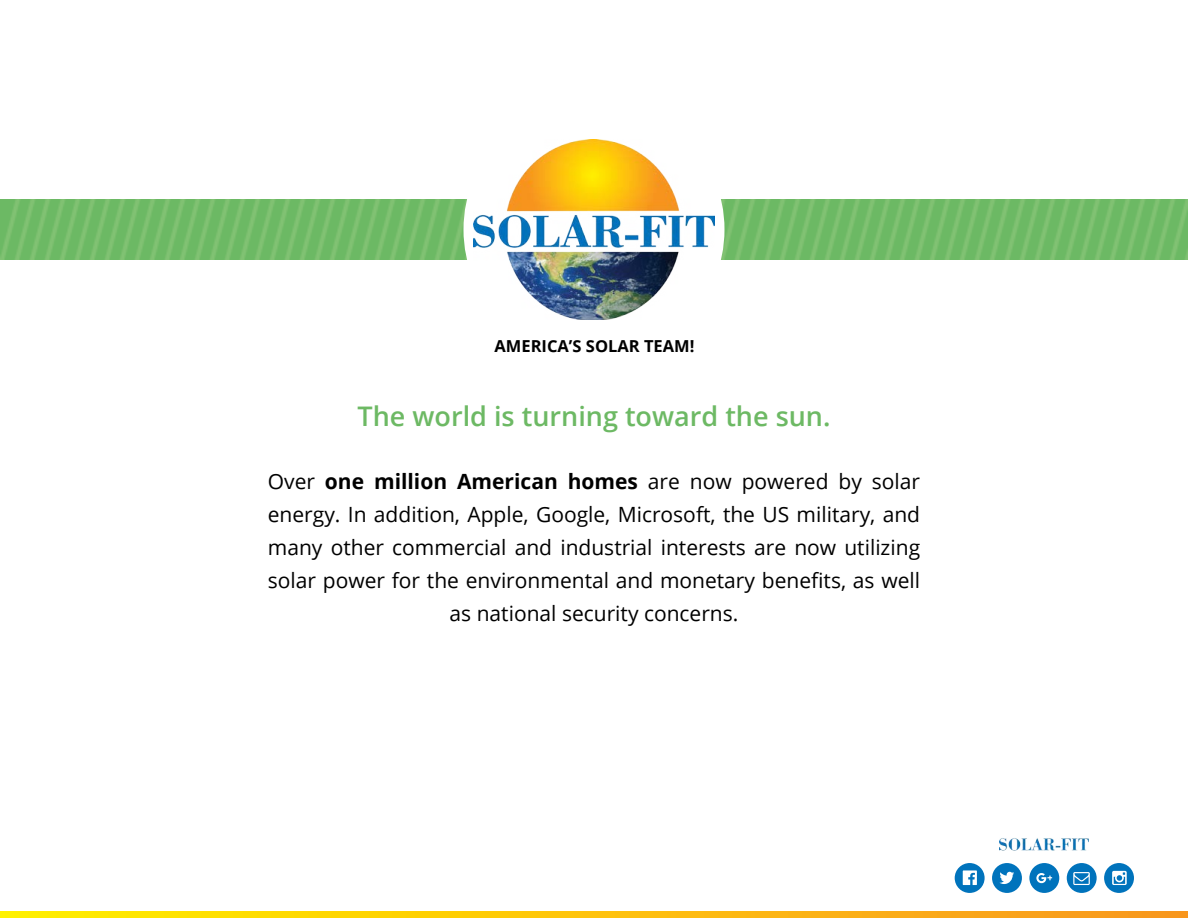
<style>
.page{position:relative;width:1188px;height:918px;background:#fff}
.page>*{position:absolute;margin:0;border:0;box-sizing:border-box;transform-origin:0 0}
.t1{font:600 27px "Open Sans";color:#6db964}
.t2{font:21px/33px "Open Sans";color:#000;text-align:center}
.t3{font:700 16.5px "Open Sans";color:#000}
.s1{font-weight:700}
</style>
<div class="page">
<svg style="left:0;top:911px;width:1188px;height:7px;background:#fdc20c"></svg>
<svg style="left:1029px;top:863px;width:30px;height:30px"></svg>
<svg style="left:955px;top:863px;width:30px;height:30px"></svg>
<svg style="left:992px;top:863px;width:30px;height:30px"></svg>
<svg style="left:1104px;top:863px;width:30px;height:30px"></svg>
<svg style="left:1067px;top:863px;width:30px;height:30px"></svg>
<img style="left:1000px;top:838px;width:89px;height:13px">
<img style="left:0;top:200px;width:1188px;height:60px">
<div style="left:464px;top:99px;width:260px;height:261px;background:#fff;border-radius:50%"></div>
<img style="left:474px;top:139px;width:240px;height:181px">
<p class="t3" style="left:495px;top:334px;width:201px">AMERICA’S SOLAR TEAM!</p>
<p class="t1" style="left:358px;top:398px;width:475px">The world is turning toward the sun.</p>
<p class="t2" style="left:268px;top:464px;width:654px">Over <span class="s1">one million American homes</span> are now powered by solar energy. In addition, Apple, Google, Microsoft, the US military, and many other commercial and industrial interests are now utilizing solar power for the environmental and monetary benefits, as well as national security concerns.</p>
</div>
